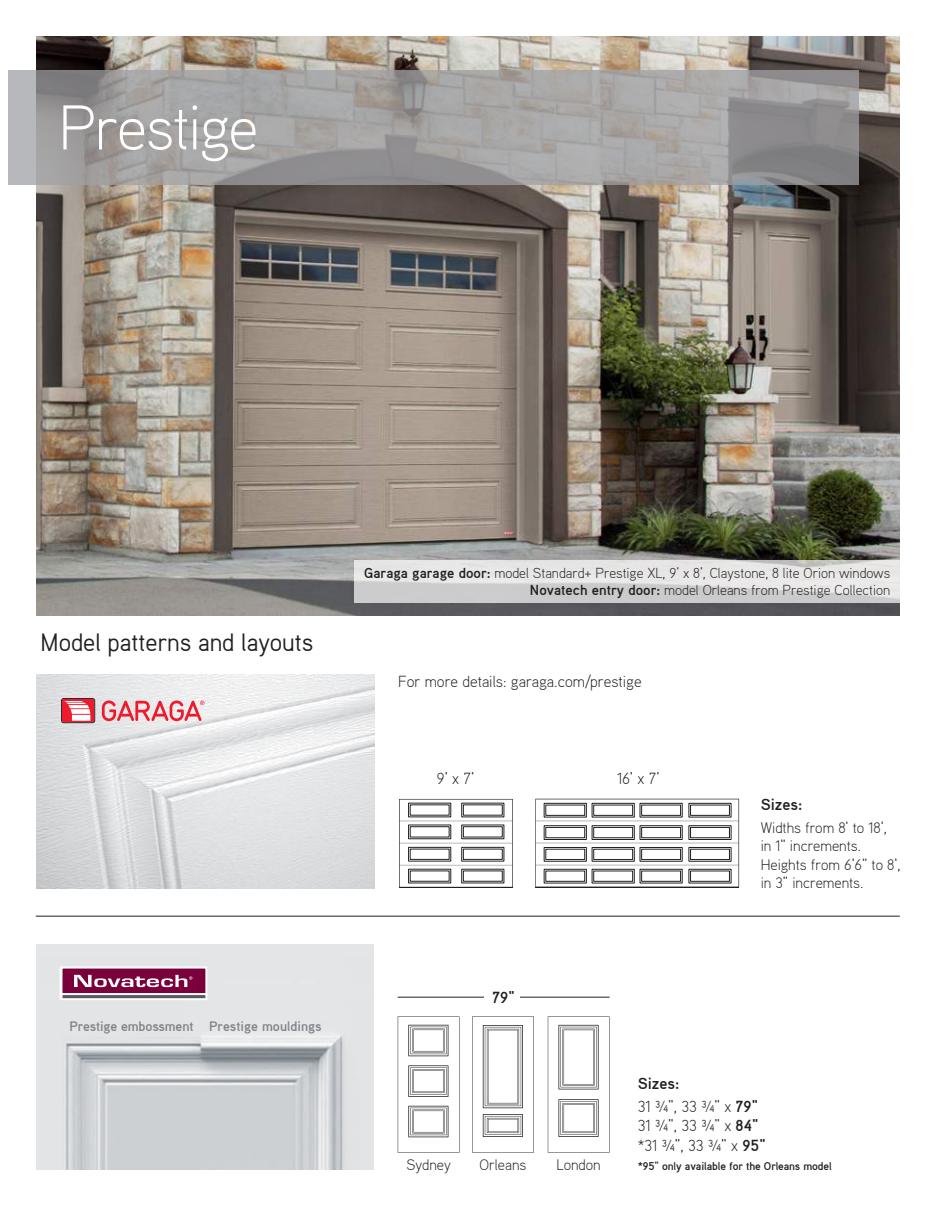
<style>
.page{position:relative;width:936px;height:1224px;background:#fff}
.page>*{position:absolute;margin:0;border:0;box-sizing:border-box;transform-origin:0 0}
.t1{font:300 63px "Aaux";letter-spacing:-.025em;color:#fff}
.t2{font:25px "Aaux";color:#231f20}
.t3{font:300 16px/23.8px "Aaux";color:#231f20}
.t4{font:700 16px "Aaux";color:#231f20}
.t5{font:300 15.2px/18.4px "Aaux";color:#231f20}
.t6{font:300 14.4px/17.4px "Aaux";color:#231f20;text-align:right}
.t7{font:700 13.6px "Aaux";letter-spacing:-.01em;color:#808285}
.t8{font:700 11.2px "Aaux";letter-spacing:-.01em;color:#231f20}
.s1{font-weight:700}
</style>
<div class="page">
<img style="left:36px;top:36px;width:864px;height:579px">
<hr style="left:36px;top:916px;width:863px;height:1px;background:#231f20">
<img style="left:36px;top:675px;width:339px;height:213px">
<svg style="left:548px;top:1016px;width:62px;height:137px"></svg>
<svg style="left:398px;top:1016px;width:61px;height:137px"></svg>
<svg style="left:472px;top:1016px;width:62px;height:137px"></svg>
<hr style="left:399px;top:887px;width:114px;height:1px;background:#231f20">
<svg style="left:399px;top:799px;width:114px;height:88px"></svg>
<hr style="left:535px;top:887px;width:204px;height:1px;background:#231f20">
<svg style="left:535px;top:799px;width:204px;height:88px"></svg>
<svg style="left:101px;top:700px;width:103px;height:21px;background:#ea9ba2"></svg>
<svg style="left:61px;top:698px;width:34px;height:25px"></svg>
<img style="left:36px;top:985px;width:338px;height:185px">
<svg style="left:59px;top:966px;width:149px;height:35px"></svg>
<hr style="left:398px;top:997px;width:211px;height:1px;background:#231f20">
<div style="left:484px;top:984px;width:36px;height:21px;background:#fff"></div>
<svg style="left:355px;top:560px;width:545px;height:43px;background:#dbdbdb"></svg>
<svg style="left:8px;top:70px;width:850px;height:114px;background:#a09e9e"></svg>
<h1 class="t1" style="left:59px;top:88px;width:201px">Prestige</h1>
<h2 class="t2" style="left:40px;top:627px;width:275px">Model patterns and layouts</h2>
<p class="t7" style="left:70px;top:1018px;width:254px">Prestige embossment Prestige mouldings</p>
<p class="t6" style="left:364px;top:564px;width:528px"><span class="s1">Garaga garage door:</span> model Standard+ Prestige XL, 9’ x 8’, Claystone, 8 lite Orion windows<br><span class="s1">Novatech entry door:</span> model Orleans from Prestige Collection</p>
<p class="t3" style="left:398px;top:669px;width:245px">For more details: garaga.com/prestige</p>
<p class="t3" style="left:437px;top:766px;width:39px">9’ x 7’</p>
<p class="t3" style="left:617px;top:766px;width:44px">16’ x 7’</p>
<p class="t4" style="left:492px;top:987px;width:24px">79”</p>
<p class="t4" style="left:761px;top:794px;width:43px">Sizes:</p>
<p class="t5" style="left:761px;top:818px;width:142px">Widths from 8’ to 18’, in 1” increments.<br>Heights from 6’6” to 8’, in 3” increments.</p>
<p class="t3" style="left:638px;top:1071px;width:122px"><span class="s1">Sizes:<br></span>31 ¾”, 33 ¾” x <span class="s1">79”</span></p>
<p class="t3" style="left:638px;top:1116px;width:129px;line-height:19.2px">31 ¾”, 33 ¾” x <span class="s1">84” </span>*31 ¾”, 33 ¾” x <span class="s1">95”</span></p>
<p class="t5" style="left:406px;top:1155px;width:46px">Sydney</p>
<p class="t5" style="left:480px;top:1155px;width:48px">Orleans</p>
<p class="t5" style="left:556px;top:1155px;width:46px">London</p>
<p class="t8" style="left:638px;top:1159px;width:196px">*95” only available for the Orleans model</p>
</div>
